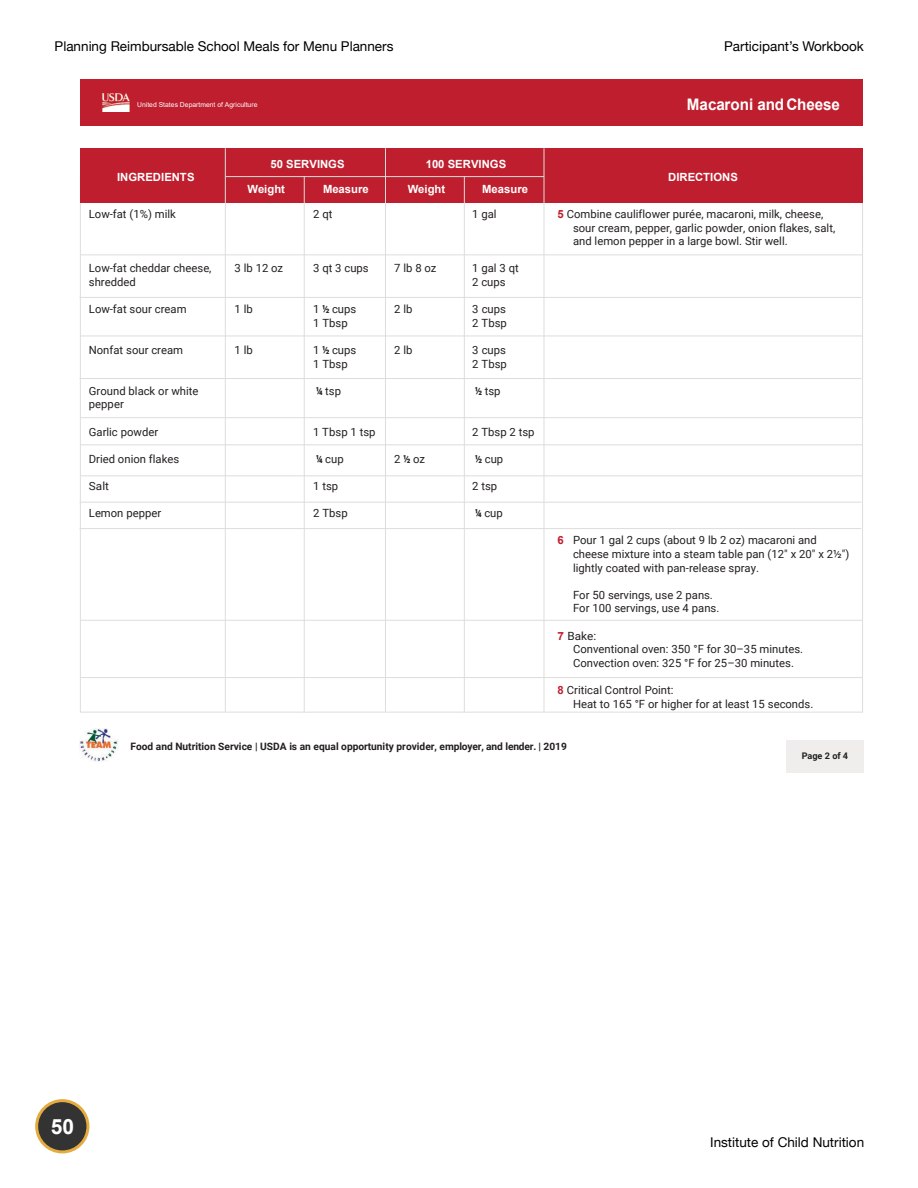
<style>
.page{position:relative;width:918px;height:1188px;background:#fff}
.page>*{position:absolute;margin:0;border:0;box-sizing:border-box;transform-origin:0 0}
.t1{font:700 21px "Arial";color:#fff}
.t2{font:700 15.9px "Arial";letter-spacing:-.005em;color:#fff;scale:.96 1}
.t3{font:13.5px "Helvetica Neue";color:#000}
.t4{font:11.25px/13.6px "Roboto";color:#231f20}
.t5{font:11.25px/13.6px "Roboto";color:#231f20;scale:1.04 1}
.t6{font:700 11.25px "Arial";color:#fff}
.t7{font:700 10.2px "Roboto";letter-spacing:-.005em;color:#231f20}
.t8{font:700 9.15px "Roboto";color:#231f20}
.t9{font:6.75px "Arial";letter-spacing:.005em;color:#fff}
.s1{font-family:"Arial";font-weight:700;color:#be1e2d}
.s2{font-family:"Roboto Condensed";font-weight:700}
</style>
<div class="page">
<div style="left:37px;top:1101px;width:51px;height:51px;background:#333;border-radius:50%"></div>
<div style="left:35px;top:1099px;width:54px;height:54px;border:3px solid #e4ab3e;border-radius:50%"></div>
<div style="left:80px;top:79px;width:783px;height:46px;background:#be1e2d"></div>
<img style="left:103px;top:93px;width:27px;height:19px">
<div style="left:80px;top:148px;width:783px;height:55px;background:#be1e2d"></div>
<hr style="left:81px;top:445px;width:781px;height:1px;background:#dddddc">
<hr style="left:80px;top:378px;width:781px;height:1px;background:#dddddc">
<hr style="left:81px;top:336px;width:781px;height:1px;background:#dddddc">
<hr style="left:225px;top:148px;width:1px;height:564px;background:#dddddc">
<hr style="left:385px;top:148px;width:1px;height:564px;background:#dddddc">
<hr style="left:544px;top:148px;width:1px;height:564px;background:#dddddc">
<hr style="left:304px;top:176px;width:1px;height:536px;background:#dddddc">
<hr style="left:464px;top:176px;width:1px;height:536px;background:#dddddc">
<hr style="left:81px;top:677px;width:781px;height:1px;background:#dddddc">
<hr style="left:81px;top:620px;width:781px;height:1px;background:#dddddc">
<hr style="left:80px;top:502px;width:781px;height:1px;background:#dddddc">
<hr style="left:80px;top:528px;width:781px;height:1px;background:#dddddc">
<hr style="left:80px;top:476px;width:782px;height:1px;background:#dddddc">
<hr style="left:80px;top:417px;width:782px;height:1px;background:#dddddc">
<hr style="left:80px;top:297px;width:781px;height:1px;background:#dddddc">
<hr style="left:81px;top:255px;width:781px;height:1px;background:#dddddc">
<hr style="left:226px;top:176px;width:318px;height:1px;background:#dddddc">
<div style="left:786px;top:740px;width:77px;height:33px;background:#efeeed"></div>
<img style="left:80px;top:728px;width:38px;height:33px">
<p class="t3" style="left:55px;top:36px;width:340px">Planning Reimbursable School Meals for Menu Planners</p>
<p class="t3" style="left:724px;top:36px;width:141px">Participant’s Workbook</p>
<p class="t9" style="left:137px;top:100px;width:122px">United States Department of Agriculture</p>
<p class="t6" style="left:117px;top:169px;width:79px">INGREDIENTS</p>
<p class="t6" style="left:271px;top:157px;width:76px">50 SERVINGS</p>
<p class="t6" style="left:426px;top:157px;width:82px">100 SERVINGS</p>
<p class="t6" style="left:247px;top:181px;width:39px">Weight</p>
<p class="t6" style="left:323px;top:181px;width:47px">Measure</p>
<p class="t6" style="left:408px;top:181px;width:39px">Weight</p>
<p class="t6" style="left:482px;top:181px;width:47px">Measure</p>
<h2 class="t2" style="left:687px;top:93px;width:161px">Macaroni and Cheese</h2>
<p class="t6" style="left:668px;top:169px;width:71px">DIRECTIONS</p>
<p class="t4" style="left:89px;top:207px;width:89px">Low-fat (1%) milk</p>
<p class="t4" style="left:313px;top:207px;width:21px">2 qt</p>
<p class="t4" style="left:472px;top:207px;width:26px">1 gal</p>
<p class="t4" style="left:573px;top:207px;width:264px;text-indent:-16px"><span class="s1">5</span> Combine cauliflower purée, macaroni, milk, cheese, sour cream, pepper, garlic powder, onion flakes, salt, and lemon pepper in a large bowl. Stir well.</p>
<p class="t4" style="left:89px;top:261px;width:124px">Low-fat cheddar cheese, shredded</p>
<p class="t4" style="left:234px;top:261px;width:50px">3 lb 12 oz</p>
<p class="t4" style="left:313px;top:261px;width:57px">3 qt 3 cups</p>
<p class="t4" style="left:394px;top:261px;width:44px">7 lb 8 oz</p>
<p class="t4" style="left:472px;top:261px;width:48px">1 gal 3 qt<br>2 cups</p>
<p class="t4" style="left:89px;top:302px;width:99px">Low-fat sour cream</p>
<p class="t4" style="left:235px;top:302px;width:20px">1 lb</p>
<p class="t4" style="left:313px;top:302px;width:45px">1 <span class="s2">½</span> cups<br>1 Tbsp</p>
<p class="t4" style="left:394px;top:302px;width:20px">2 lb</p>
<p class="t4" style="left:472px;top:302px;width:36px">3 cups<br>2 Tbsp</p>
<p class="t4" style="left:89px;top:343px;width:96px">Nonfat sour cream</p>
<p class="t4" style="left:235px;top:343px;width:20px">1 lb</p>
<p class="t4" style="left:313px;top:343px;width:45px">1 <span class="s2">½</span> cups<br>1 Tbsp</p>
<p class="t4" style="left:394px;top:343px;width:20px">2 lb</p>
<p class="t4" style="left:472px;top:343px;width:36px">3 cups<br>2 Tbsp</p>
<p class="t4" style="left:89px;top:383px;width:111px">Ground black or white pepper</p>
<p class="t4" style="left:316px;top:383px;width:27px"><span class="s2">¼</span> tsp</p>
<p class="t4" style="left:475px;top:383px;width:27px"><span class="s2">½</span> tsp</p>
<p class="t4" style="left:89px;top:424px;width:71px">Garlic powder</p>
<p class="t4" style="left:313px;top:424px;width:64px">1 Tbsp 1 tsp</p>
<p class="t4" style="left:472px;top:424px;width:64px">2 Tbsp 2 tsp</p>
<p class="t4" style="left:89px;top:452px;width:92px">Dried onion flakes</p>
<p class="t4" style="left:316px;top:452px;width:30px"><span class="s2">¼</span> cup</p>
<p class="t4" style="left:394px;top:452px;width:33px">2 <span class="s2">½</span> oz</p>
<p class="t4" style="left:475px;top:452px;width:30px"><span class="s2">½</span> cup</p>
<p class="t5" style="left:89px;top:479px;width:21px">Salt</p>
<p class="t4" style="left:313px;top:479px;width:27px">1 tsp</p>
<p class="t4" style="left:472px;top:479px;width:27px">2 tsp</p>
<p class="t4" style="left:89px;top:506px;width:74px">Lemon pepper</p>
<p class="t4" style="left:313px;top:506px;width:36px">2 Tbsp</p>
<p class="t4" style="left:475px;top:506px;width:30px"><span class="s2">¼</span> cup</p>
<p class="t4" style="left:573px;top:533px;width:278px;text-indent:-16px"><span class="s1">6</span> Pour 1 gal 2 cups (about 9 lb 2 oz) macaroni and cheese mixture into a steam table pan (12″ x 20″ x 2½″) lightly coated with pan-release spray.</p>
<p class="t4" style="left:573px;top:588px;width:148px">For 50 servings, use 2 pans.<br>For 100 servings, use 4 pans.</p>
<p class="t5" style="left:573px;top:628px;width:223px;text-indent:-16px"><span class="s1">7</span> Bake:<br>Conventional oven: 350 °F for 30–35 minutes.<br>Convection oven: 325 °F for 25–30 minutes.</p>
<p class="t4" style="left:573px;top:683px;width:242px;text-indent:-15px"><span class="s1">8</span> Critical Control Point:<br>Heat to 165 °F or higher for at least 15 seconds.</p>
<p class="t7" style="left:131px;top:740px;width:438px">Food and Nutrition Service | USDA is an equal opportunity provider, employer, and lender. | 2019</p>
<p class="t8" style="left:802px;top:749px;width:48px">Page 2 of 4</p>
<h1 class="t1" style="left:51px;top:1113px;width:25px">50</h1>
<p class="t3" style="left:710px;top:1133px;width:156px">Institute of Child Nutrition</p>
</div>
